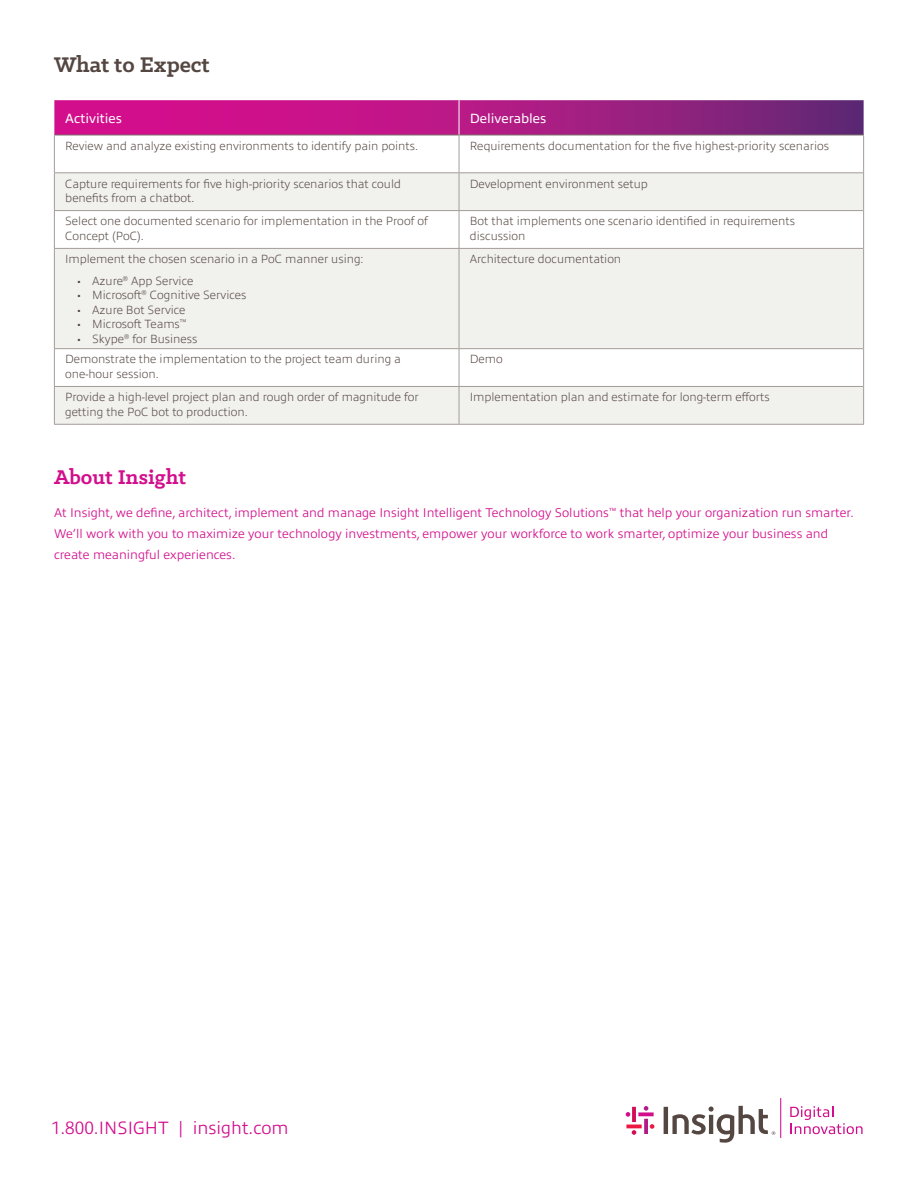
<style>
.page{position:relative;width:918px;height:1188px;background:#fff}
.page>*{position:absolute;margin:0;border:0;box-sizing:border-box;transform-origin:0 0}
.t1{font:700 24px "Klinic Slab";color:#544640}
.t2{font:700 22.5px "Klinic Slab";color:#d20e8c}
.t3{font:300 18px "Allumi Pro";color:#d20e8c}
.t4{font:13.5px "Allumi Pro";color:#fff}
.t5{font:300 12.75px/21px "Allumi Pro";color:#d20e8c}
.t6{font:200 12px/14.4px "Allumi Pro";color:#544640}
</style>
<div class="page">
<svg style="left:54px;top:100px;width:810px;height:35px;background:#ad1c84"></svg>
<svg style="left:55px;top:173px;width:404px;height:251px;fill:#f1f1ee"></svg>
<svg style="left:460px;top:173px;width:403px;height:251px;fill:#f1f1ee"></svg>
<hr style="left:54px;top:135px;width:405px;height:1px;background:#7d726d">
<hr style="left:459px;top:135px;width:405px;height:1px;background:#7d726d">
<hr style="left:54px;top:135px;width:1px;height:37px;background:#a39d99">
<hr style="left:459px;top:135px;width:1px;height:37px;background:#a39d99">
<hr style="left:54px;top:172px;width:405px;height:1px;background:#a39d99">
<hr style="left:54px;top:173px;width:1px;height:37px;background:#a39d99">
<hr style="left:459px;top:173px;width:1px;height:37px;background:#a39d99">
<hr style="left:54px;top:210px;width:405px;height:1px;background:#a39d99">
<hr style="left:54px;top:211px;width:1px;height:37px;background:#a39d99">
<hr style="left:459px;top:211px;width:1px;height:37px;background:#a39d99">
<hr style="left:54px;top:248px;width:405px;height:1px;background:#a39d99">
<hr style="left:54px;top:249px;width:1px;height:99px;background:#a39d99">
<hr style="left:459px;top:249px;width:1px;height:99px;background:#a39d99">
<hr style="left:54px;top:348px;width:405px;height:1px;background:#a39d99">
<hr style="left:54px;top:349px;width:1px;height:37px;background:#a39d99">
<hr style="left:459px;top:349px;width:1px;height:37px;background:#a39d99">
<hr style="left:54px;top:386px;width:405px;height:1px;background:#a39d99">
<hr style="left:54px;top:387px;width:1px;height:37px;background:#a39d99">
<hr style="left:459px;top:387px;width:1px;height:37px;background:#a39d99">
<hr style="left:54px;top:424px;width:405px;height:1px;background:#a39d99">
<hr style="left:863px;top:135px;width:1px;height:38px;background:#a39d99">
<hr style="left:863px;top:173px;width:1px;height:38px;background:#a39d99">
<hr style="left:863px;top:211px;width:1px;height:37px;background:#a39d99">
<hr style="left:863px;top:248px;width:1px;height:101px;background:#a39d99">
<hr style="left:863px;top:349px;width:1px;height:37px;background:#a39d99">
<hr style="left:863px;top:386px;width:1px;height:38px;background:#a39d99">
<hr style="left:459px;top:172px;width:404px;height:1px;background:#a39d99">
<hr style="left:459px;top:210px;width:404px;height:1px;background:#a39d99">
<hr style="left:459px;top:248px;width:404px;height:1px;background:#a39d99">
<hr style="left:459px;top:348px;width:404px;height:1px;background:#a39d99">
<hr style="left:459px;top:386px;width:404px;height:1px;background:#a39d99">
<hr style="left:459px;top:424px;width:405px;height:1px;background:#a39d99">
<hr style="left:459px;top:100px;width:1px;height:35px;background:#fff">
<hr style="left:780px;top:1098px;width:1px;height:40px;background:#d20e8c">
<svg style="left:790px;top:1106px;width:73px;height:28px"></svg>
<svg style="left:626px;top:1106px;width:28px;height:29px"></svg>
<svg style="left:664px;top:1106px;width:111px;height:37px"></svg>
<p class="t1" style="left:54px;top:49px;width:157px">What to Expect</p>
<p class="t4" style="left:65px;top:108px;width:58px">Activities</p>
<p class="t4" style="left:470px;top:108px;width:78px">Deliverables</p>
<p class="t6" style="left:65px;top:138px;width:354px">Review and analyze existing environments to identify pain points.</p>
<p class="t6" style="left:470px;top:138px;width:361px">Requirements documentation for the five highest-priority scenarios</p>
<p class="t6" style="left:65px;top:175px;width:337px">Capture requirements for five high-priority scenarios that could benefits from a chatbot.</p>
<p class="t6" style="left:470px;top:175px;width:179px">Development environment setup</p>
<p class="t6" style="left:65px;top:213px;width:364px">Select one documented scenario for implementation in the Proof of<br>Concept (PoC).</p>
<p class="t6" style="left:470px;top:213px;width:327px">Bot that implements one scenario identified in requirements discussion</p>
<p class="t6" style="left:65px;top:251px;width:300px">Implement the chosen scenario in a PoC manner using:</p>
<p class="t6" style="left:77px;top:273px;width:118px">• Azure<sup>®</sup> App Service</p>
<p class="t6" style="left:77px;top:287px;width:171px">• Microsoft<sup>®</sup> Cognitive Services</p>
<p class="t6" style="left:77px;top:302px;width:110px">• Azure Bot Service</p>
<p class="t6" style="left:77px;top:316px;width:111px">• Microsoft Teams<sup>™</sup></p>
<p class="t6" style="left:77px;top:330px;width:122px">• Skype<sup>®</sup> for Business</p>
<p class="t6" style="left:470px;top:251px;width:153px">Architecture documentation</p>
<p class="t6" style="left:65px;top:351px;width:337px">Demonstrate the implementation to the project team during a one-hour session.</p>
<p class="t6" style="left:470px;top:351px;width:34px">Demo</p>
<p class="t6" style="left:65px;top:389px;width:355px">Provide a high-level project plan and rough order of magnitude for getting the PoC bot to production.</p>
<p class="t6" style="left:470px;top:389px;width:301px">Implementation plan and estimate for long-term efforts</p>
<p class="t2" style="left:54px;top:462px;width:134px">About Insight</p>
<p class="t5" style="left:54px;top:501px;width:801px">At Insight, we define, architect, implement and manage Insight Intelligent Technology Solutions<sup>™</sup> that help your organization run smarter.<br>We’ll work with you to maximize your technology investments, empower your workforce to work smarter, optimize your business and create meaningful experiences.</p>
<p class="t3" style="left:51px;top:1114px;width:239px">1.800.INSIGHT | insight.com</p>
</div>
